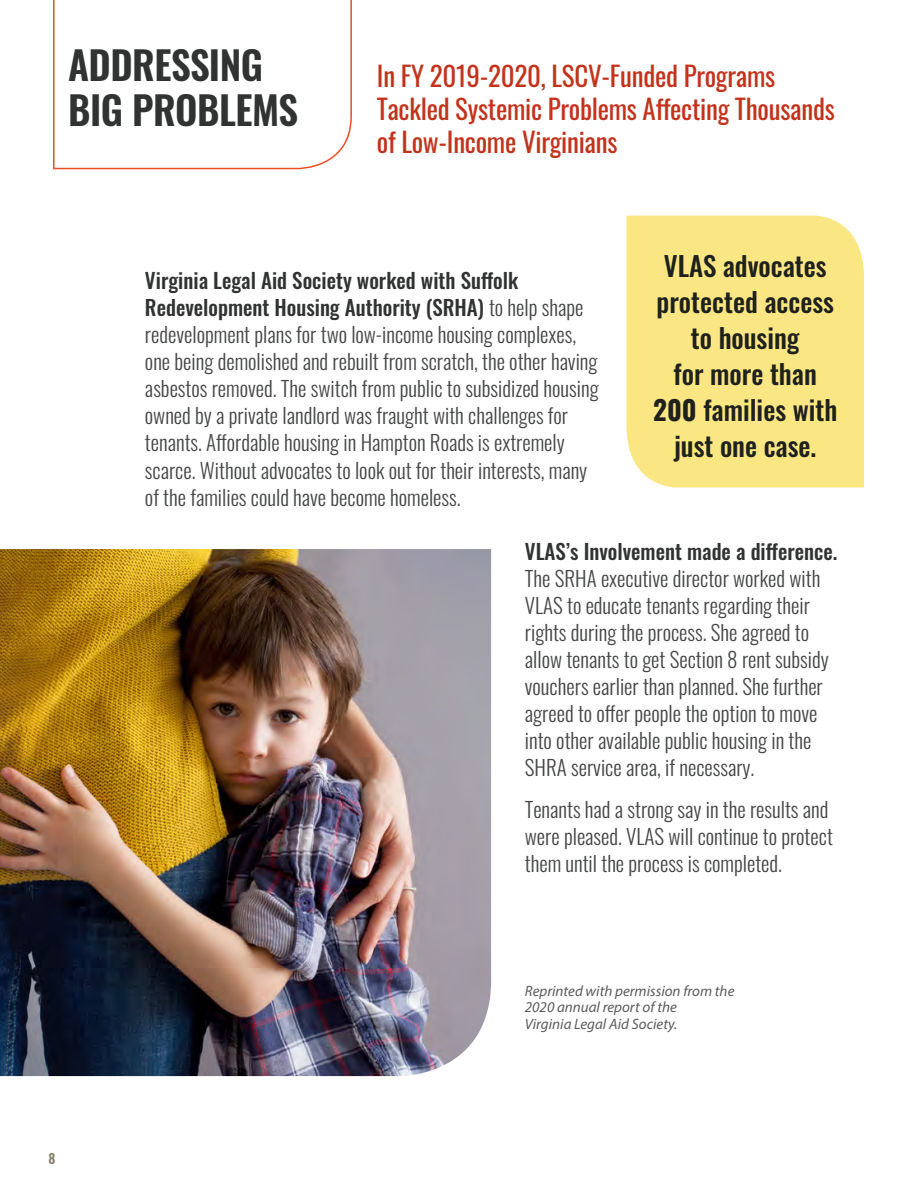
<style>
.page{position:relative;width:918px;height:1188px;background:#fff}
.page>*{position:absolute;margin:0;border:0;box-sizing:border-box;transform-origin:0 0}
.Header_intro_nested{font:600 39px/45px "Oswald";letter-spacing:-.01em;color:#313232}
.Header_intro_nested-2{font:27px/33px "Oswald";letter-spacing:-.01em;color:#c3331b}
.Body__Intro_LargeTex{font:500 27px/36px "Oswald";color:#1e211c;text-align:center}
.Body__Intro_LargeTex-2{font:300 21px/27px "Oswald";color:#454647}
.Body{font:italic 15px/16.5px "Myriad Pro";color:#5c5c5f}
.t1{font:600 13.5px "Oswald";color:#88806b}
.s1{font-weight:700}
.s2{font-weight:500;color:#313232}
</style>
<div class="page">
<svg style="left:53px;top:0;width:299px;height:170px"></svg>
<div style="left:626px;top:216px;width:238px;height:271px;background:#fbe684"></div>
<img style="left:0;top:549px;width:491px;height:527px">
<p class="Header_intro_nested" style="left:68px;top:38px;width:232px">ADDRESSING<br>BIG PROBLEMS</p>
<p class="Header_intro_nested-2" style="left:377px;top:57px;width:459px">In FY 2019-2020, LSCV-Funded Programs<br>Tackled Systemic Problems Affecting Thousands of Low-Income Virginians</p>
<p class="Body__Intro_LargeTex" style="left:657px;top:245px;width:179px">VLAS advocates protected access to housing<br>for more than</p>
<p class="Body__Intro_LargeTex" style="left:653px;top:389px;width:186px"><span class="s1">200</span> families with just one case.</p>
<p class="Body__Intro_LargeTex-2" style="left:145px;top:265px;width:455px"><span class="s2">Virginia Legal Aid Society worked with Suffolk Redevelopment Housing Authority (SRHA)</span> to help shape redevelopment plans for two low-income housing complexes, one being demolished and rebuilt from scratch, the other having asbestos removed. The switch from public to subsidized housing owned by a private landlord was fraught with challenges for tenants. Affordable housing in Hampton Roads is extremely scarce. Without advocates to look out for their interests, many of the families could have become homeless.</p>
<p class="Body__Intro_LargeTex-2" style="left:525px;top:535px;width:314px"><span class="s2">VLAS’s Involvement made a difference.<br></span>The SRHA executive director worked with VLAS to educate tenants regarding their rights during the process. She agreed to allow tenants to get Section 8 rent subsidy vouchers earlier than planned. She further agreed to offer people the option to move into other available public housing in the SHRA service area, if necessary.</p>
<p class="Body__Intro_LargeTex-2" style="left:525px;top:793px;width:310px">Tenants had a strong say in the results and were pleased. VLAS will continue to protect them until the process is completed.</p>
<p class="Body" style="left:525px;top:982px;width:211px">Reprinted with permission from the<br>2020 annual report of the<br>Virginia Legal Aid Society.</p>
<p class="t1" style="left:49px;top:1147px;width:8px">8</p>
</div>
